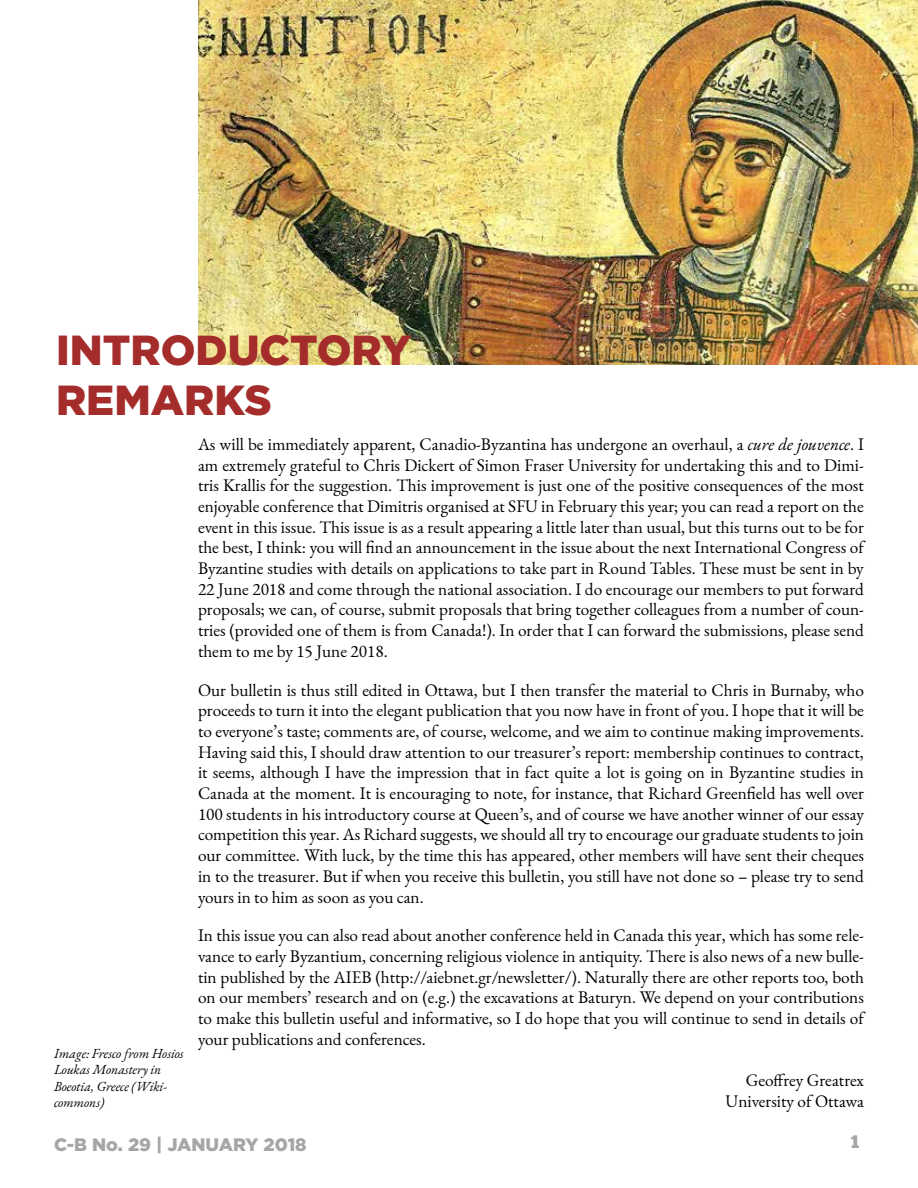
<style>
.page{position:relative;width:918px;height:1188px;background:#fff}
.page>*{position:absolute;margin:0;border:0;box-sizing:border-box;transform-origin:0 0}
.t1{font:900 42px/50.4px "Gotham";color:#a42c2a}
.t2{font:900 18px "Gotham";color:#a6a6a6}
.t3{font:18px "Chunk Five";color:#a6a6a6}
.t4{font:17.25px/20.7px "EB Garamond";color:#000;text-align:justify}
.t5{font:italic 13.5px/16.2px "EB Garamond";color:#000}
.s1{font-style:italic}
</style>
<div class="page">
<img style="left:198px;top:0;width:720px;height:364px">
<h1 class="t1" style="left:56px;top:324px;width:357px">INTRODUCTORY<br>REMARKS</h1>
<p class="t4" style="left:198px;top:434px;width:668px">As will be immediately apparent, Canadio-Byzantina has undergone an overhaul, a <span class="s1">cure de jouvence</span>. I am extremely grateful to Chris Dickert of Simon Fraser University for undertaking this and to Dimi&shy;tris Krallis for the suggestion. This improvement is just one of the positive consequences of the most enjoyable conference that Dimitris organised at SFU in February this year; you can read a report on the event in this issue. This issue is as a result appearing a little later than usual, but this turns out to be for the best, I think: you will find an announcement in the issue about the next International Congress of Byzantine studies with details on applications to take part in Round Tables. These must be sent in by 22 June 2018 and come through the national association. I do encourage our members to put forward proposals; we can, of course, submit proposals that bring together colleagues from a number of coun&shy;tries (provided one of them is from Canada!). In order that I can forward the submissions, please send them to me by 15 June 2018.</p>
<p class="t4" style="left:198px;top:679px;width:668px">Our bulletin is thus still edited in Ottawa, but I then transfer the material to Chris in Burnaby, who proceeds to turn it into the elegant publication that you now have in front of you. I hope that it will be to everyone’s taste; comments are, of course, welcome, and we aim to continue making improvements.<br>Having said this, I should draw attention to our treasurer’s report: membership continues to contract, it seems, although I have the impression that in fact quite a lot is going on in Byzantine studies in Canada at the moment. It is encouraging to note, for instance, that Richard Greenfield has well over 100 students in his introductory course at Queen’s, and of course we have another winner of our essay competition this year. As Richard suggests, we should all try to encourage our graduate students to join our committee. With luck, by the time this has appeared, other members will have sent their cheques in to the treasurer. But if when you receive this bulletin, you still have not done so – please try to send yours in to him as soon as you can.</p>
<p class="t4" style="left:198px;top:925px;width:668px">In this issue you can also read about another conference held in Canada this year, which has some rele&shy;vance to early Byzantium, concerning religious violence in antiquity. There is also news of a new bulle&shy;tin published by the AIEB (http://aiebnet.gr/newsletter/). Naturally there are other reports too, both on our members’ research and on (e.g.) the excavations at Baturyn. We depend on your contributions to make this bulletin useful and informative, so I do hope that you will continue to send in details of your publications and conferences.</p>
<p class="t4" style="left:726px;top:1070px;width:140px;text-align:right">Geoffrey Greatrex<br>University of Ottawa</p>
<p class="t5" style="left:54px;top:1046px;width:131px">Image: Fresco from Hosios<br>Loukas Monastery in<br>Boeotia, Greece (Wiki&shy;commons)</p>
<p class="t2" style="left:54px;top:1134px;width:254px">C-B No. 29 | JANUARY 2018</p>
<p class="t3" style="left:851px;top:1133px;width:10px">1</p>
</div>
